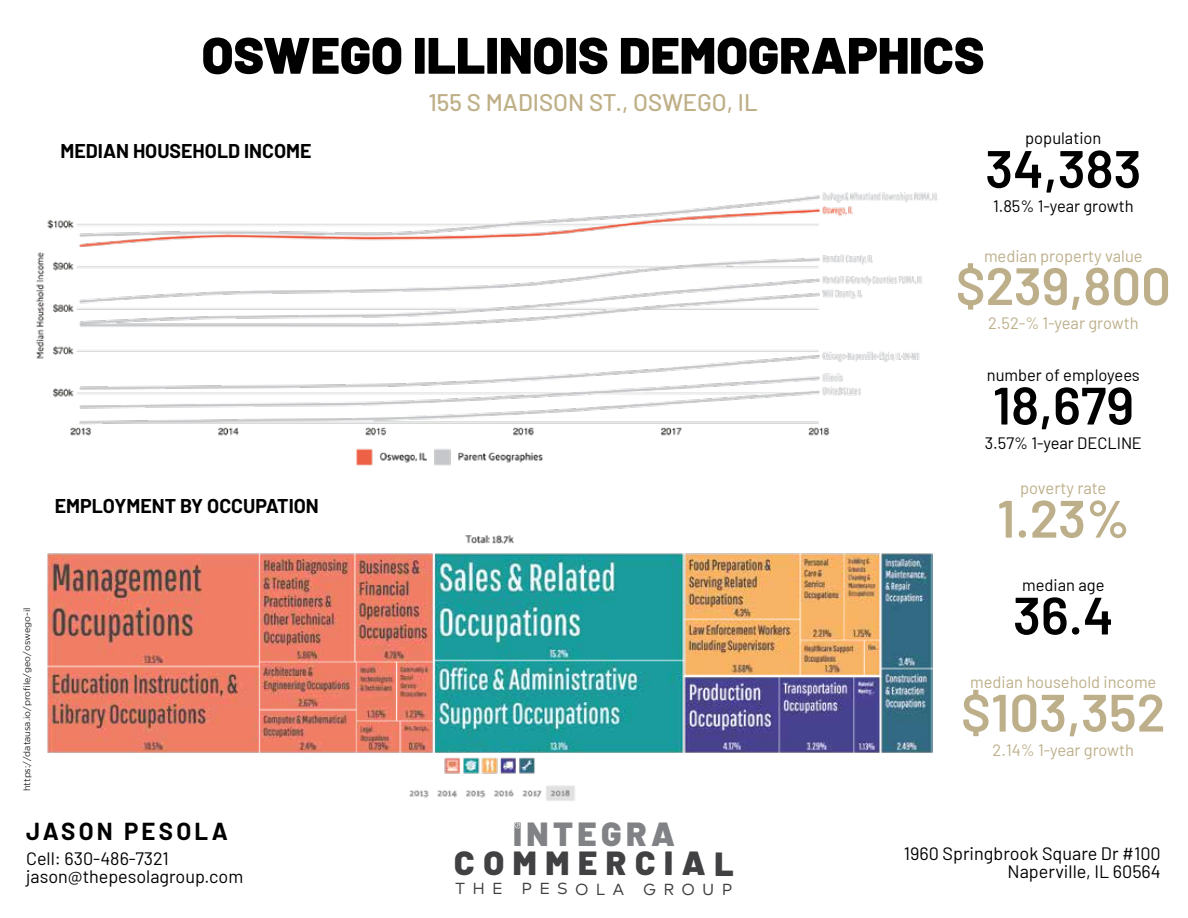
<style>
.page{position:relative;width:1188px;height:918px;background:#fff}
.page>*{position:absolute;margin:0;border:0;box-sizing:border-box;transform-origin:0 0}
.t1{font:600 52.5px "Barlow";color:#bdaf8a}
.t2{font:600 52.5px "Barlow";color:#000}
.t3{font:900 51.15px "Barlow";color:#000}
.t4{font:900 33.45px "Barlow";letter-spacing:.255em;color:#414042}
.t5{font:900 33.45px "Barlow";letter-spacing:.13em;color:#808285}
.t6{font:500 24px "Barlow";color:#beaf87}
.t7{font:700 24px "Barlow";letter-spacing:.135em;color:#000}
.t8{font:700 19.5px "Barlow";color:#000}
.t9{font:18px/18px "Barlow";color:#000;text-align:right}
.t10{font:16.5px "Barlow";color:#bdaf8a}
.t11{font:16.5px "Barlow";color:#000}
.t12{font:16.05px "Typold";letter-spacing:.45em;color:#414042}
.t13{font:9px "Gotham";color:#231f20}
</style>
<div class="page">
<img style="left:47px;top:535px;width:886px;height:266px">
<img style="left:36px;top:192px;width:902px;height:274px">
<h2 class="t3" style="left:202px;top:17px;width:784px">OSWEGO ILLINOIS DEMOGRAPHICS</h2>
<p class="t8" style="left:61px;top:136px;width:252px">MEDIAN HOUSEHOLD INCOME</p>
<h3 class="t6" style="left:429px;top:85px;width:331px">155 S MADISON ST., OSWEGO, IL</h3>
<p class="t8" style="left:55px;top:491px;width:266px">EMPLOYMENT BY OCCUPATION</p>
<p class="t13" style="left:22px;top:791px;width:185px;rotate:-90deg">https://datausa.io/profile/geo/oswego-il</p>
<h3 class="t7" style="left:26px;top:814px;width:203px">JASON PESOLA</h3>
<p class="t9" style="left:26px;top:849px;width:219px;text-align:left">Cell: 630-486-7321 jason@thepesolagroup.com</p>
<h3 class="t5" style="left:513px;top:809px;width:163px">INTEGRA</h3>
<h3 class="t4" style="left:454px;top:838px;width:281px">COMMERCIAL</h3>
<p class="t12" style="left:455px;top:877px;width:279px">THE PESOLA GROUP</p>
<p class="t11" style="left:1025px;top:126px;width:78px">population</p>
<h1 class="t2" style="left:985px;top:130px;width:158px">34,383</h1>
<p class="t11" style="left:993px;top:194px;width:142px">1.85% 1-year growth</p>
<p class="t10" style="left:984px;top:244px;width:160px">median property value</p>
<h1 class="t1" style="left:956px;top:248px;width:217px">$239,800</h1>
<p class="t10" style="left:988px;top:311px;width:152px">2.52-% 1-year growth</p>
<p class="t11" style="left:987px;top:363px;width:155px">number of employees</p>
<h1 class="t2" style="left:993px;top:367px;width:143px">18,679</h1>
<p class="t11" style="left:985px;top:431px;width:159px">3.57% 1-year DECLINE</p>
<p class="t10" style="left:1020px;top:476px;width:88px">poverty rate</p>
<h1 class="t1" style="left:997px;top:480px;width:134px">1.23%</h1>
<p class="t11" style="left:1022px;top:573px;width:84px">median age</p>
<h1 class="t2" style="left:1013px;top:577px;width:102px">36.4</h1>
<p class="t10" style="left:970px;top:670px;width:188px">median household income</p>
<h1 class="t1" style="left:961px;top:674px;width:206px">$103,352</h1>
<p class="t10" style="left:993px;top:738px;width:143px">2.14% 1-year growth</p>
<p class="t9" style="left:904px;top:843px;width:258px">1960 Springbrook Square Dr #100<br>Naperville, IL 60564</p>
</div>
